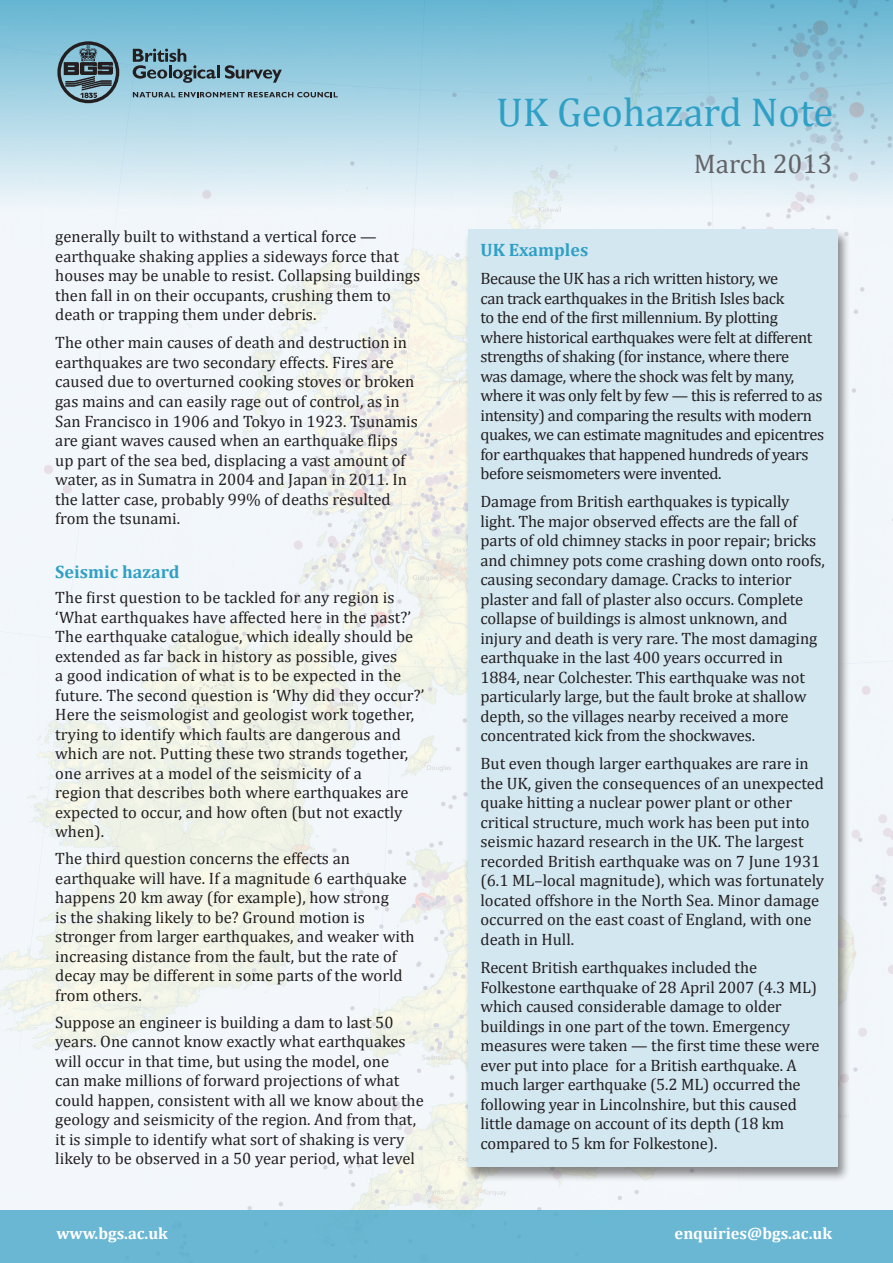
<style>
.page{position:relative;width:893px;height:1263px;background:#fff}
.page>*{position:absolute;margin:0;border:0;box-sizing:border-box;transform-origin:0 0}
.t1{font:40.5px "Cambria";color:#2fa0c5}
.t2{font:27px "Cambria";color:#636366}
.Coloured_Title{font:700 18px "Cambria";color:#2fa0c5}
.Body_Text{font:16.5px/19.5px "Cambria";color:#231f20}
.Body_Text-2{font:16.5px/19.5px "Cambria";letter-spacing:-.025em;color:#231f20}
.t3{font:700 16.5px "Cambria";color:#fff}
</style>
<div class="page">
<img style="left:0;top:247px;width:893px;height:963px">
<div style="left:0;top:0;width:893px;height:247px;background:linear-gradient(to bottom,#67b5d1,#fffeff)"></div>
<svg style="left:225px;top:65px;width:57px;height:18px"></svg>
<svg style="left:133px;top:49px;width:86px;height:34px;background:#6f96a5"></svg>
<svg style="left:133px;top:92px;width:205px;height:5px"></svg>
<svg style="left:57px;top:41px;width:62px;height:62px;background:#64828f"></svg>
<div style="left:0;top:1210px;width:893px;height:53px;background:#69b7d3"></div>
<div style="left:463px;top:229px;width:387px;height:954px;background:#231f20;opacity:.5"></div>
<div style="left:468px;top:230px;width:370px;height:937px;background:#d3e7f1"></div>
<p class="t1" style="left:496px;top:88px;width:338px">UK Geohazard Note</p>
<p class="Body_Text" style="left:55px;top:227px;width:366px">generally built to withstand a vertical force — earthquake shaking applies a sideways force that houses may be unable to resist. Collapsing buildings then fall in on their occupants, crushing them to death or trapping them under debris.</p>
<p class="Body_Text" style="left:55px;top:333px;width:364px">The other main causes of death and destruction in earthquakes are two secondary effects. Fires are caused due to overturned cooking stoves or broken gas mains and can easily rage out of control, as in San Francisco in 1906 and Tokyo in 1923. Tsunamis are giant waves caused when an earthquake flips up part of the sea bed, displacing a vast amount of water, as in Sumatra in 2004 and Japan in 2011. In the latter case, probably 99% of deaths resulted from the tsunami.</p>
<p class="Coloured_Title" style="left:55px;top:560px;width:126px">Seismic hazard</p>
<p class="Body_Text" style="left:55px;top:588px;width:371px">The first question to be tackled for any region is ‘What earthquakes have affected here in the past?’ The earthquake catalogue, which ideally should be extended as far back in history as possible, gives<br>a good indication of what is to be expected in the future. The second question is ‘Why did they occur?’ Here the seismologist and geologist work together, trying to identify which faults are dangerous and which are not. Putting these two strands together, one arrives at a model of the seismicity of a<br>region that describes both where earthquakes are expected to occur, and how often (but not exactly when).</p>
<p class="Body_Text" style="left:55px;top:849px;width:361px">The third question concerns the effects an earthquake will have. If a magnitude 6 earthquake happens 20 km away (for example), how strong<br>is the shaking likely to be? Ground motion is stronger from larger earthquakes, and weaker with increasing distance from the fault, but the rate of decay may be different in some parts of the world from others.</p>
<p class="Body_Text" style="left:55px;top:1012px;width:370px">Suppose an engineer is building a dam to last 50 years. One cannot know exactly what earthquakes will occur in that time, but using the model, one<br>can make millions of forward projections of what could happen, consistent with all we know about the geology and seismicity of the region. And from that, it is simple to identify what sort of shaking is very likely to be observed in a 50 year period, what level</p>
<p class="t2" style="left:694px;top:148px;width:140px">March 2013</p>
<p class="Coloured_Title" style="left:480px;top:239px;width:109px">UK Examples</p>
<p class="Body_Text-2" style="left:480px;top:269px;width:345px">Because the UK has a rich written history, we<br>can track earthquakes in the British Isles back<br>to the end of the first millennium. By plotting where historical earthquakes were felt at different strengths of shaking (for instance, where there<br>was damage, where the shock was felt by many, where it was only felt by few — this is referred to as intensity) and comparing the results with modern quakes, we can estimate magnitudes and epicentres for earthquakes that happened hundreds of years before seismometers were invented.</p>
<p class="Body_Text" style="left:480px;top:492px;width:346px">Damage from British earthquakes is typically light. The major observed effects are the fall of parts of old chimney stacks in poor repair; bricks and chimney pots come crashing down onto roofs, causing secondary damage. Cracks to interior plaster and fall of plaster also occurs. Complete collapse of buildings is almost unknown, and injury and death is very rare. The most damaging earthquake in the last 400 years occurred in 1884, near Colchester. This earthquake was not particularly large, but the fault broke at shallow depth, so the villages nearby received a more concentrated kick from the shockwaves.</p>
<p class="Body_Text" style="left:480px;top:754px;width:345px">But even though larger earthquakes are rare in the UK, given the consequences of an unexpected quake hitting a nuclear power plant or other critical structure, much work has been put into seismic hazard research in the UK. The largest recorded British earthquake was on 7 June 1931 (6.1 ML–local magnitude), which was fortunately located offshore in the North Sea. Minor damage occurred on the east coast of England, with one death in Hull.</p>
<p class="Body_Text" style="left:480px;top:957px;width:341px">Recent British earthquakes included the Folkestone earthquake of 28 April 2007 (4.3 ML) which caused considerable damage to older buildings in one part of the town. Emergency measures were taken — the first time these were ever put into place for a British earthquake. A much larger earthquake (5.2 ML) occurred the following year in Lincolnshire, but this caused little damage on account of its depth (18 km compared to 5 km for Folkestone).</p>
<p class="t3" style="left:56px;top:1223px;width:113px">www.bgs.ac.uk</p>
<p class="t3" style="left:675px;top:1223px;width:159px">enquiries@bgs.ac.uk</p>
</div>
